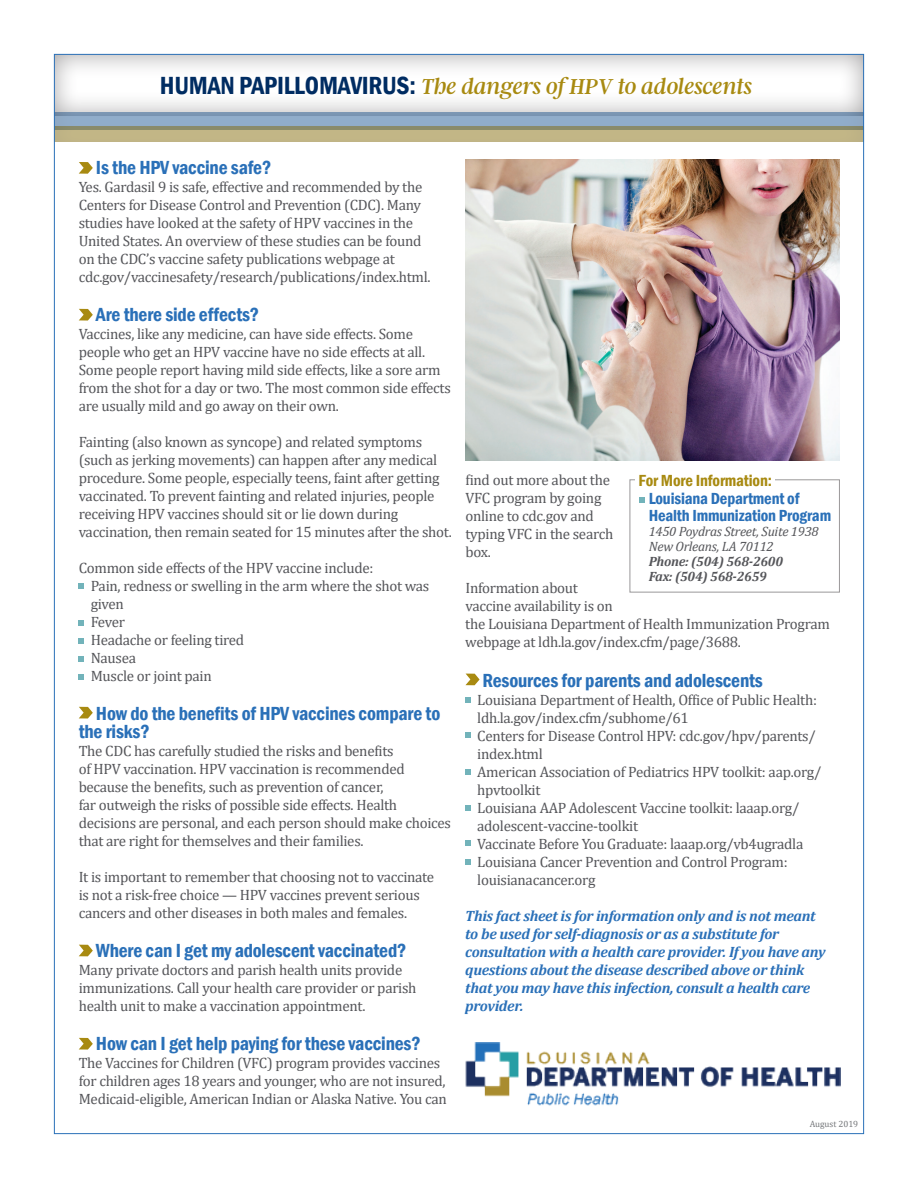
<style>
.page{position:relative;width:918px;height:1188px;background:#fff}
.page>*{position:absolute;margin:0;border:0;box-sizing:border-box;transform-origin:0 0}
.t1{font:italic 24px "Argent CF";letter-spacing:-.025em;color:#a88a11}
.t2{font:600 condensed 19.5px/18px "Franklin Gothic";letter-spacing:-.01em;color:#2a70b8}
.t3{font:600 condensed 16.5px/16.5px "Franklin Gothic";letter-spacing:-.01em;color:#2a70b8}
.t4{font:600 condensed 16.5px "Franklin Gothic";letter-spacing:-.01em;color:#a88a11}
.t5{font:15px/18px "Cambria";letter-spacing:-.02em;color:#55565a}
.t6{font:italic 700 15px/18px "Cambria";letter-spacing:-.02em;color:#2a70b8}
.t7{font:italic 13.5px/15px "Cambria";letter-spacing:-.02em;color:#55565a}
.t8{font:italic 700 13.5px/15px "Cambria";letter-spacing:-.02em;color:#55565a}
.t9{font:9px "Cambria";color:#76787b}
.s1{font-family:"Franklin Gothic";font-weight:600;font-style:normal;font-stretch:condensed;font-size:25.5px;color:#002c62}
</style>
<div class="page">
<svg style="left:53px;top:54px;width:812px;height:58px"></svg>
<svg style="left:53px;top:112px;width:812px;height:13px;fill:#90adca"></svg>
<svg style="left:53px;top:125px;width:812px;height:19px;fill:#c2b686"></svg>
<svg style="left:79px;top:162px;width:14px;height:12px"></svg>
<svg style="left:79px;top:309px;width:14px;height:12px"></svg>
<svg style="left:465px;top:674px;width:15px;height:11px"></svg>
<img style="left:465px;top:1043px;width:375px;height:63px">
<svg style="left:79px;top:1038px;width:14px;height:12px"></svg>
<svg style="left:465px;top:697px;width:6px;height:6px"></svg>
<svg style="left:465px;top:859px;width:6px;height:6px"></svg>
<svg style="left:79px;top:583px;width:5px;height:6px"></svg>
<svg style="left:79px;top:620px;width:5px;height:5px"></svg>
<svg style="left:79px;top:674px;width:5px;height:5px"></svg>
<div style="left:630px;top:479px;width:210px;height:113px;border:1px solid #9a9899"></div>
<svg style="left:639px;top:497px;width:5px;height:6px"></svg>
<div style="left:636px;top:476px;width:139px;height:13px;background:#fff"></div>
<img style="left:465px;top:160px;width:375px;height:301px">
<svg style="left:79px;top:638px;width:5px;height:5px"></svg>
<svg style="left:79px;top:656px;width:5px;height:5px"></svg>
<svg style="left:79px;top:707px;width:14px;height:11px"></svg>
<svg style="left:79px;top:945px;width:14px;height:11px"></svg>
<svg style="left:465px;top:732px;width:6px;height:6px"></svg>
<svg style="left:465px;top:769px;width:6px;height:5px"></svg>
<svg style="left:465px;top:805px;width:6px;height:6px"></svg>
<svg style="left:465px;top:841px;width:6px;height:5px"></svg>
<h1 class="t1" style="left:160px;top:74px;width:594px"><span class="s1">HUMAN PAPILLOMAVIRUS:</span> The dangers of HPV to adolescents</h1>
<h2 class="t2" style="left:96px;top:158px;width:177px">Is the HPV vaccine safe?</h2>
<p class="t5" style="left:79px;top:177px;width:353px">Yes. Gardasil 9 is safe, effective and recommended by the Centers for Disease Control and Prevention (CDC). Many studies have looked at the safety of HPV vaccines in the United States. An overview of these studies can be found on the CDC’s vaccine safety publications webpage at cdc.gov/vaccinesafety/research/publications/index.html.</p>
<h2 class="t2" style="left:96px;top:305px;width:165px">Are there side effects?</h2>
<p class="t5" style="left:79px;top:325px;width:374px">Vaccines, like any medicine, can have side effects. Some people who get an HPV vaccine have no side effects at all.<br>Some people report having mild side effects, like a sore arm from the shot for a day or two. The most common side effects are usually mild and go away on their own.</p>
<p class="t5" style="left:79px;top:433px;width:375px">Fainting (also known as syncope) and related symptoms (such as jerking movements) can happen after any medical procedure. Some people, especially teens, faint after getting vaccinated. To prevent fainting and related injuries, people receiving HPV vaccines should sit or lie down during vaccination, then remain seated for 15 minutes after the shot.</p>
<p class="t5" style="left:91px;top:559px;width:340px;text-indent:-12px">Common side effects of the HPV vaccine include:<br>Pain, redness or swelling in the arm where the shot was given<br>Fever<br>Headache or feeling tired<br>Nausea<br>Muscle or joint pain</p>
<h2 class="t2" style="left:79px;top:704px;width:363px;text-indent:17px">How do the benefits of HPV vaccines compare to the risks?</h2>
<p class="t5" style="left:79px;top:742px;width:374px">The CDC has carefully studied the risks and benefits<br>of HPV vaccination. HPV vaccination is recommended because the benefits, such as prevention of cancer,<br>far outweigh the risks of possible side effects. Health decisions are personal, and each person should make choices that are right for themselves and their families.</p>
<p class="t5" style="left:79px;top:868px;width:357px">It is important to remember that choosing not to vaccinate is not a risk-free choice — HPV vaccines prevent serious cancers and other diseases in both males and females.</p>
<h2 class="t2" style="left:96px;top:941px;width:312px">Where can I get my adolescent vaccinated?</h2>
<p class="t5" style="left:79px;top:961px;width:339px">Many private doctors and parish health units provide immunizations. Call your health care provider or parish health unit to make a vaccination appointment.</p>
<h2 class="t2" style="left:96px;top:1035px;width:326px">How can I get help paying for these vaccines?</h2>
<p class="t5" style="left:79px;top:1054px;width:370px">The Vaccines for Children (VFC) program provides vaccines for children ages 18 years and younger, who are not insured,<br>Medicaid-eligible, American Indian or Alaska Native. You can</p>
<p class="t4" style="left:639px;top:469px;width:135px">For More Information:</p>
<p class="t5" style="left:465px;top:471px;width:149px">find out more about the<br>VFC program by going online to cdc.gov and typing VFC in the search box.</p>
<p class="t5" style="left:465px;top:579px;width:366px">Information about<br>vaccine availability is on<br>the Louisiana Department of Health Immunization Program webpage at ldh.la.gov/index.cfm/page/3688.</p>
<h2 class="t2" style="left:482px;top:671px;width:282px">Resources for parents and adolescents</h2>
<p class="t5" style="left:477px;top:691px;width:346px">Louisiana Department of Health, Office of Public Health: ldh.la.gov/index.cfm/subhome/61<br>Centers for Disease Control HPV: cdc.gov/hpv/parents/ index.html<br>American Association of Pediatrics HPV toolkit: aap.org/ hpvtoolkit<br>Louisiana AAP Adolescent Vaccine toolkit: laaap.org/ adolescent-vaccine-toolkit<br>Vaccinate Before You Graduate: laaap.org/vb4ugradla Louisiana Cancer Prevention and Control Program: louisianacancer.org</p>
<p class="t6" style="left:465px;top:906px;width:362px">This fact sheet is for information only and is not meant to be used for self-diagnosis or as a substitute for consultation with a health care provider. If you have any questions about the disease described above or think that you may have this infection, consult a health care provider.</p>
<p class="t3" style="left:649px;top:490px;width:184px">Louisiana Department of<br>Health Immunization Program</p>
<p class="t7" style="left:649px;top:523px;width:171px">1450 Poydras Street, Suite 1938<br>New Orleans, LA 70112</p>
<p class="t8" style="left:649px;top:553px;width:136px">Phone: (504) 568-2600<br>Fax: (504) 568-2659</p>
<p class="t9" style="left:810px;top:1119px;width:50px">August 2019</p>
</div>
